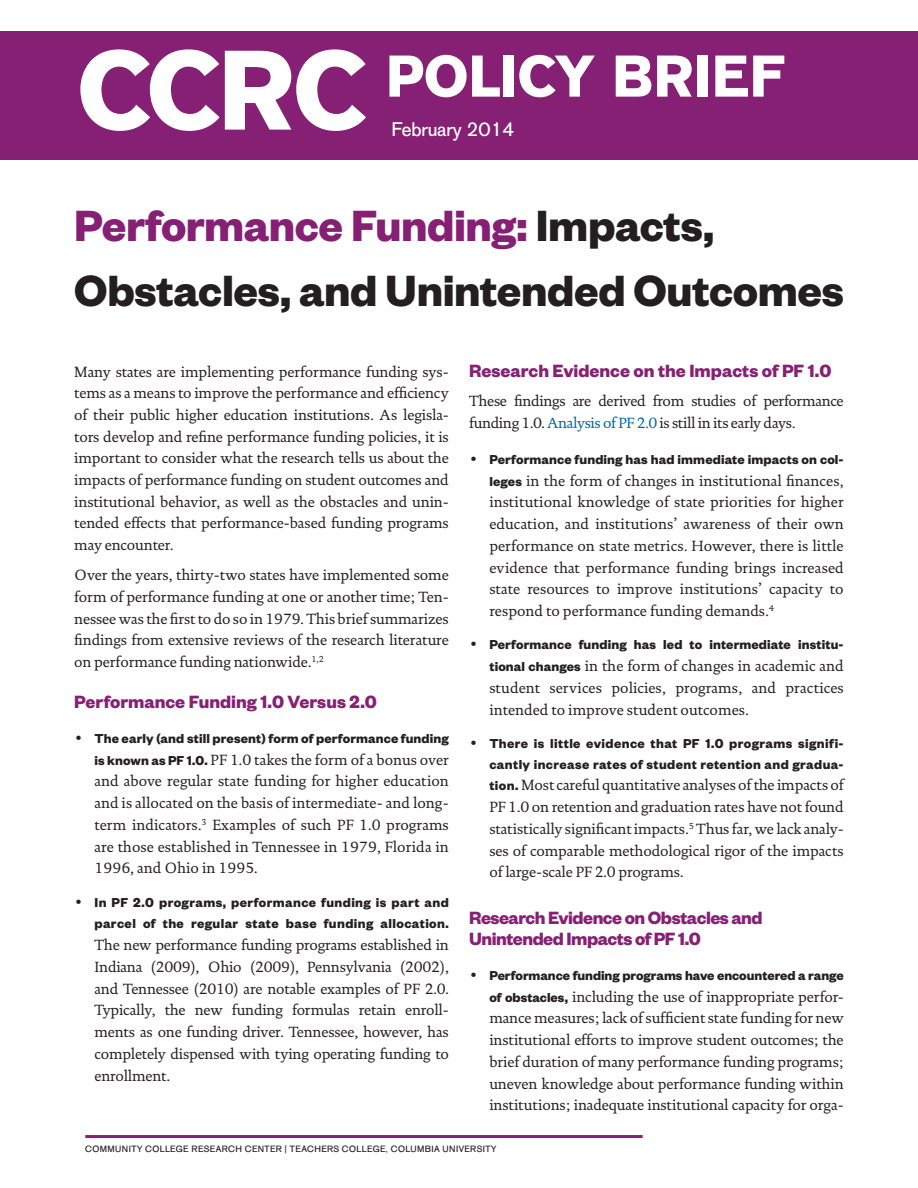
<style>
.page{position:relative;width:918px;height:1188px;background:#fff}
.page>*{position:absolute;margin:0;border:0;box-sizing:border-box;transform-origin:0 0}
.t1{font:700 111.75px "AG Old Face";color:#fff}
.t2{font:700 58.2px "AG Old Face";color:#fff}
.Publication_Headline{font:700 48px/64.8px "Founders Grotesk";letter-spacing:-.01em;color:#231f20}
._2nd_level_subhead{font:700 19.5px/21px "Founders Grotesk";letter-spacing:-.015em;color:#862074}
.t3{font:19.5px "AG Old Face";letter-spacing:-.01em;color:#fff}
.Body{font:15px/21.8px "DTL Documenta TOT";letter-spacing:-.01em;color:#231f20;text-align:justify}
.t4{font:700 14.25px/21.8px "Founders Grotesk";letter-spacing:.015em;color:#231f20;text-align:right}
.t5{font:9px "AG Old Face";letter-spacing:.045em;color:#231f20}
.s1{color:#862074}
.s2{font-family:"DTL Documenta TOT";font-weight:400;font-size:15px}
.s3{font-family:"Founders Grotesk";font-weight:700;font-size:14.25px}
.s4{color:#0065a4}
</style>
<div class="page">
<div style="left:0;top:31px;width:918px;height:129px;background:#862074"></div>
<hr style="left:85px;top:1135px;width:558px;height:3px;background:#862074">
<h1 class="t1" style="left:77px;top:23px;width:290px">CCRC</h1>
<h2 class="t2" style="left:386px;top:41px;width:400px">POLICY BRIEF</h2>
<h3 class="t3" style="left:392px;top:118px;width:125px">February 2014</h3>
<p class="Publication_Headline" style="left:74px;top:191px;width:771px"><span class="s1">Performance Funding:</span> Impacts,<br>Obstacles, and Unintended Outcomes</p>
<p class="Body" style="left:74px;top:361px;width:376px">Many states are implementing performance funding sys&shy;tems as a means to improve the performance and efficiency of their public higher education institutions. As legisla&shy;tors develop and refine performance funding policies, it is important to consider what the research tells us about the impacts of performance funding on student outcomes and institutional behavior, as well as the obstacles and unin&shy;tended effects that performance-based funding programs may encounter.</p>
<p class="Body" style="left:74px;top:564px;width:376px">Over the years, thirty-two states have implemented some form of performance funding at one or another time; Ten&shy;nessee was the first to do so in 1979. This brief summarizes findings from extensive reviews of the research literature on performance funding nationwide.<sup>1,2</sup></p>
<p class="_2nd_level_subhead" style="left:74px;top:691px;width:304px">Performance Funding 1.0 Versus 2.0</p>
<p class="t4" style="left:74px;top:727px;width:376px"><span class="s2">•</span> The early (and still present) form of performance funding</p>
<p class="Body" style="left:94px;top:749px;width:356px"><span class="s3">is known as PF 1.0.</span> PF 1.0 takes the form of a bonus over and above regular state funding for higher education and is allocated on the basis of intermediate- and long&shy;term indicators.<sup>3</sup> Examples of such PF 1.0 programs are those established in Tennessee in 1979, Florida in 1996, and Ohio in 1995.</p>
<p class="t4" style="left:74px;top:890px;width:376px"><span class="s2">•</span> In PF 2.0 programs, performance funding is part and parcel of the regular state base funding allocation.</p>
<p class="Body" style="left:94px;top:934px;width:356px">The new performance funding programs established in Indiana (2009), Ohio (2009), Pennsylvania (2002), and Tennessee (2010) are notable examples of PF 2.0.<br>Typically, the new funding formulas retain enroll&shy;ments as one funding driver. Tennessee, however, has completely dispensed with tying operating funding to enrollment.</p>
<p class="_2nd_level_subhead" style="left:469px;top:360px;width:364px">Research Evidence on the Impacts of PF 1.0</p>
<p class="Body" style="left:469px;top:390px;width:376px">These findings are derived from studies of performance funding 1.0. <span class="s4">Analysis of PF 2.0</span> is still in its early days.</p>
<p class="t4" style="left:469px;top:448px;width:376px"><span class="s2">•</span> Performance funding has had immediate impacts on col-</p>
<p class="Body" style="left:489px;top:470px;width:356px"><span class="s3">leges</span> in the form of changes in institutional finances, institutional knowledge of state priorities for higher education, and institutions’ awareness of their own performance on state metrics. However, there is little evidence that performance funding brings increased state resources to improve institutions’ capacity to respond to performance funding demands.<sup>4</sup></p>
<p class="t4" style="left:469px;top:633px;width:376px"><span class="s2">•</span> Performance funding has led to intermediate institu-</p>
<p class="Body" style="left:489px;top:655px;width:356px"><span class="s3">tional changes</span> in the form of changes in academic and student services policies, programs, and practices intended to improve student outcomes.</p>
<p class="t4" style="left:469px;top:732px;width:376px;line-height:21px"><span class="s2">•</span> There is little evidence that PF 1.0 programs signifi&shy;cantly increase rates of student retention and gradua-</p>
<p class="Body" style="left:489px;top:774px;width:356px"><span class="s3">tion.</span> Most careful quantitative analyses of the impacts of PF 1.0 on retention and graduation rates have not found statistically significant impacts.<sup>5</sup> Thus far, we lack analy&shy;ses of comparable methodological rigor of the impacts of large-scale PF 2.0 programs.</p>
<p class="_2nd_level_subhead" style="left:469px;top:906px;width:295px">Research Evidence on Obstacles and<br>Unintended Impacts of PF 1.0</p>
<p class="t4" style="left:469px;top:963px;width:376px"><span class="s2">•</span> Performance funding programs have encountered a range</p>
<p class="Body" style="left:489px;top:985px;width:356px"><span class="s3">of obstacles,</span> including the use of inappropriate perfor&shy;mance measures; lack of sufficient state funding for new institutional efforts to improve student outcomes; the brief duration of many performance funding programs; uneven knowledge about performance funding within institutions; inadequate institutional capacity for orga-</p>
<p class="t5" style="left:85px;top:1143px;width:413px">COMMUNITY COLLEGE RESEARCH CENTER | TEACHERS COLLEGE, COLUMBIA UNIVERSITY</p>
</div>
